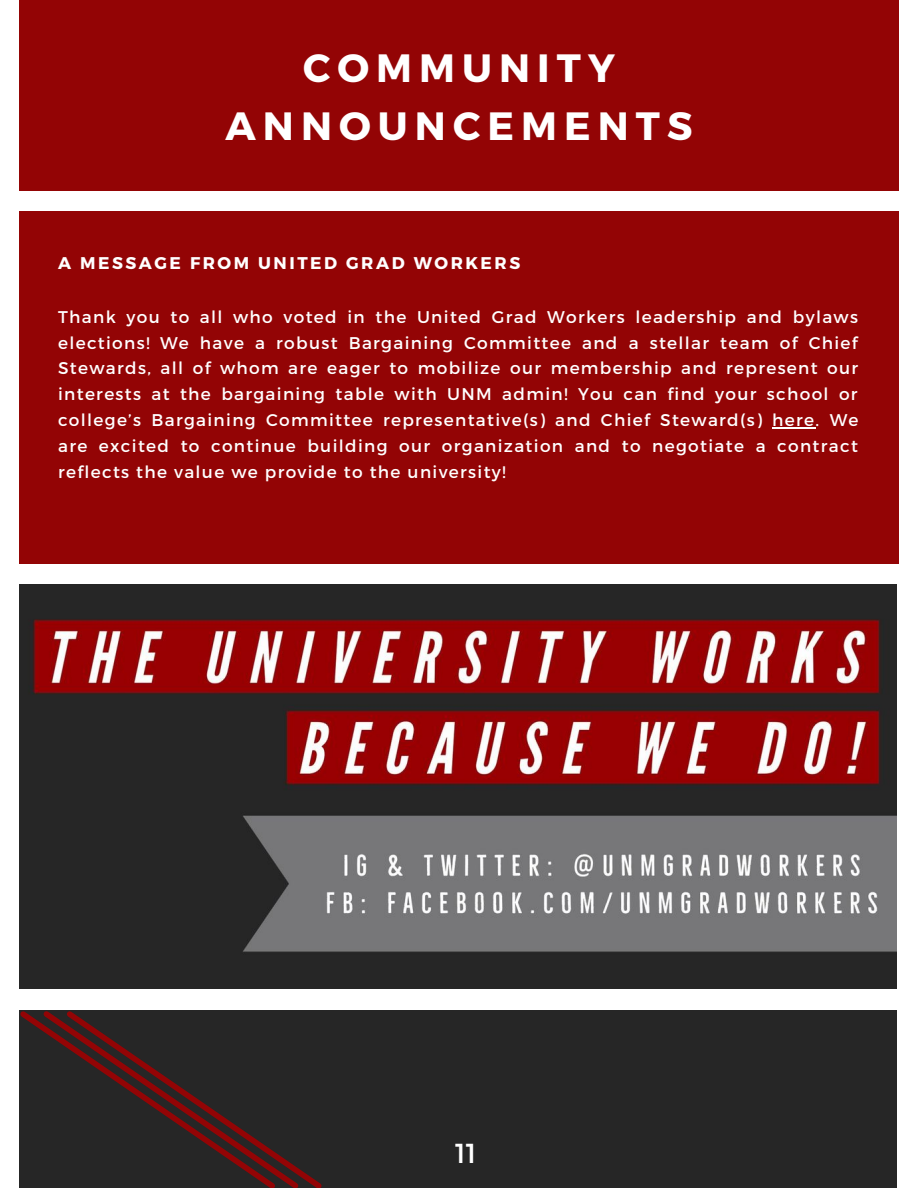
<style>
.page{position:relative;width:918px;height:1188px;background:#fff}
.page>*{position:absolute;margin:0;border:0;box-sizing:border-box;transform-origin:0 0}
.t1{font:700 39.45px/58.5px "Montserrat";letter-spacing:.18em;color:#fff;text-align:center}
.t2{font:27.45px "Montserrat";color:#fff}
.t3{font:16.95px/25.8px "Montserrat";letter-spacing:.08em;color:#fff;text-align:justify}
.t4{font:700 16.95px "Montserrat";letter-spacing:.15em;color:#fff}
</style>
<div class="page">
<div style="left:19px;top:0;width:880px;height:190px;background:#930405"></div>
<div style="left:19px;top:211px;width:880px;height:352px;background:#930405"></div>
<img style="left:19px;top:584px;width:878px;height:404px">
<div style="left:19px;top:1010px;width:878px;height:178px;background:#262626"></div>
<hr style="left:772px;top:427px;width:44px;height:1px;background:#fff">
<svg style="left:280px;top:1156px;width:23px;height:32px"></svg>
<svg style="left:20px;top:1011px;width:260px;height:177px"></svg>
<h1 class="t1" style="left:226px;top:36px;width:468px">COMMUNITY<br>ANNOUNCEMENTS</h1>
<p class="t4" style="left:58px;top:252px;width:464px">A MESSAGE FROM UNITED GRAD WORKERS</p>
<p class="t3" style="left:58px;top:303px;width:802px">Thank you to all who voted in the United Grad Workers leadership and bylaws elections! We have a robust Bargaining Committee and a stellar team of Chief Stewards, all of whom are eager to mobilize our membership and represent our interests at the bargaining table with UNM admin! You can find your school or college’s Bargaining Committee representative(s) and Chief Steward(s) here. We are excited to continue building our organization and to negotiate a contract reflects the value we provide to the university!</p>
<h2 class="t2" style="left:455px;top:1135px;width:23px">11</h2>
</div>
